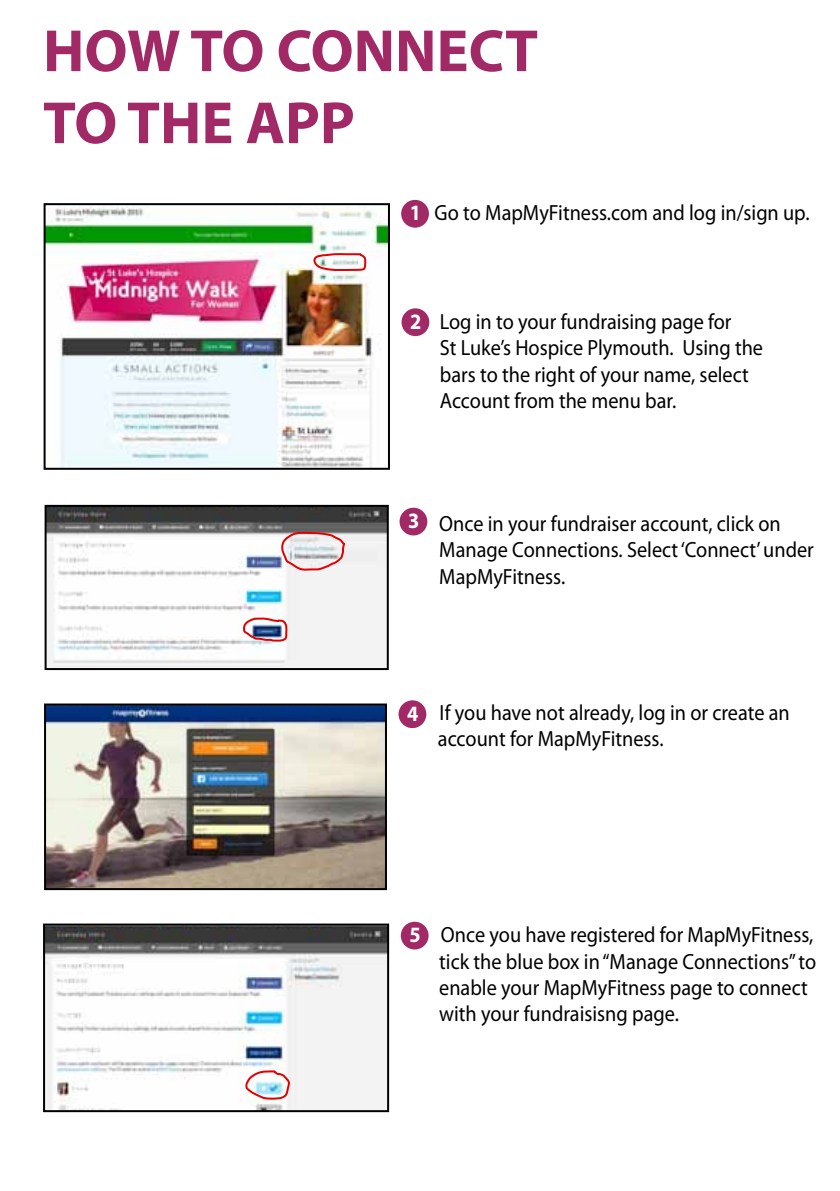
<style>
.page{position:relative;width:840px;height:1191px;background:#fff}
.page>*{position:absolute;margin:0;border:0;box-sizing:border-box;transform-origin:0 0}
.t1{font:700 60px/72px "Myriad Pro";color:#a12965}
.t2{font:22px/26.4px "Myriad Pro";color:#000;scale:.92 1}
.t3{font:700 22px "Myriad Pro";color:#fff;scale:.92 1}
.s1{font-weight:700;color:#fff}
</style>
<div class="page">
<img style="left:47px;top:206px;width:340px;height:261px">
<div style="left:44px;top:203px;width:346px;height:267px;border:2px solid #000"></div>
<svg style="left:48px;top:508px;width:337px;height:159px"></svg>
<div style="left:45px;top:505px;width:343px;height:165px;border:2px solid #000"></div>
<img style="left:47px;top:706px;width:337px;height:181px">
<div style="left:44px;top:703px;width:343px;height:187px;border:2px solid #000"></div>
<svg style="left:46px;top:926px;width:340px;height:183px"></svg>
<div style="left:43px;top:923px;width:346px;height:189px;border:2px solid #000"></div>
<svg style="left:311px;top:252px;width:57px;height:22px"></svg>
<svg style="left:279px;top:531px;width:68px;height:41px"></svg>
<svg style="left:241px;top:616px;width:48px;height:26px"></svg>
<svg style="left:244px;top:1069px;width:46px;height:32px"></svg>
<div style="left:401px;top:200px;width:27px;height:28px;background:#a12965;border-radius:50%"></div>
<div style="left:401px;top:308px;width:28px;height:28px;background:#a12965;border-radius:50%"></div>
<div style="left:399px;top:508px;width:28px;height:27px;background:#a12965;border-radius:50%"></div>
<div style="left:400px;top:921px;width:28px;height:28px;background:#a12965;border-radius:50%"></div>
<div style="left:398px;top:700px;width:28px;height:28px;background:#a12965;border-radius:50%"></div>
<h1 class="t1" style="left:43px;top:13px;width:496px">HOW TO CONNECT<br>TO THE APP</h1>
<p class="t2" style="left:417px;top:199px;width:427px">. Go to MapMyFitness.com and log in/sign up.</p>
<p class="t3" style="left:409px;top:199px;width:14px">1</p>
<p class="t3" style="left:410px;top:307px;width:14px">2</p>
<p class="t2" style="left:439px;top:308px;width:352px">Log in to your fundraising page for<br>St Luke’s Hospice Plymouth. Using the bars to the right of your name, select Account from the menu bar.</p>
<p class="t3" style="left:408px;top:506px;width:14px">3</p>
<p class="t2" style="left:439px;top:510px;width:408px">Once in your fundraiser account, click on<br>Manage Connections. Select ‘Connect’ under<br>MapMyFitness.</p>
<p class="t2" style="left:437px;top:699px;width:384px;text-indent:-34px">4. If you have not already, log in or create an account for MapMyFitness.</p>
<p class="t3" style="left:407px;top:699px;width:14px">4</p>
<p class="t2" style="left:439px;top:921px;width:411px;text-indent:-30px"><span class="s1">5</span>. Once you have registered for MapMyFitness, tick the blue box in “Manage Connections” to enable your MapMyFitness page to connect with your fundraisisng page.</p>
</div>
